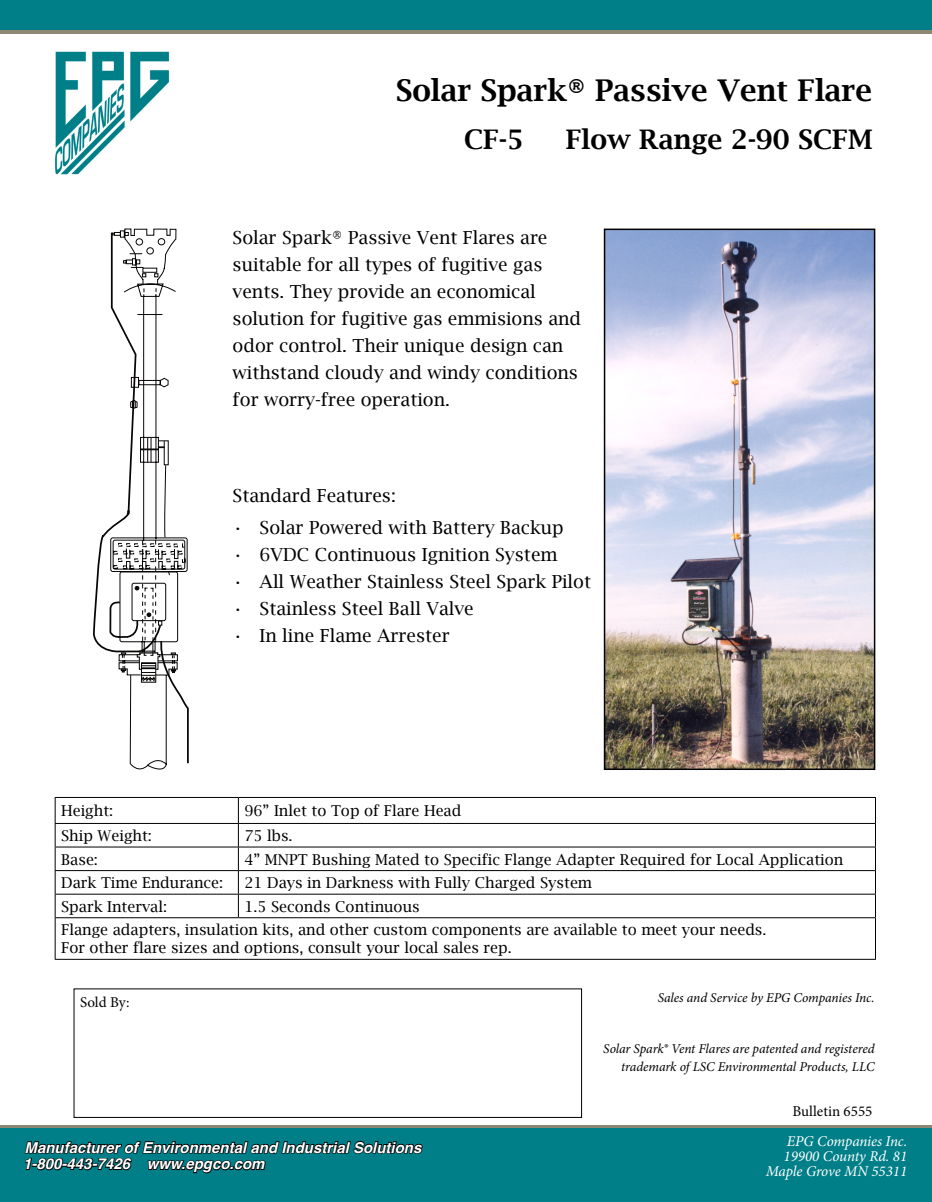
<style>
.page{position:relative;width:932px;height:1202px;background:#fff}
.page>*{position:absolute;margin:0;border:0;box-sizing:border-box;transform-origin:0 0}
.t1{font:600 30px "Lucida Bright";color:#000}
.t2{font:600 27px "Lucida Bright";color:#000}
.t3{font:18px/27px "Lucida Bright";color:#000}
.t4{font:15px "Lucida Bright";color:#000}
.t5{font:italic 700 15px "Helvetica";color:#fff}
.t6{font:italic 15px "Minion Pro";letter-spacing:-.005em;color:#fff}
.t7{font:15px "Minion Pro";color:#000}
.t8{font:italic 13.5px/18px "Minion Pro";letter-spacing:-.01em;color:#000;text-align:right}
</style>
<div class="page">
<img style="left:55px;top:51px;width:114px;height:124px">
<div style="left:0;top:1125px;width:932px;height:77px;background:#8c8673"></div>
<div style="left:0;top:1128px;width:932px;height:74px;background:#007f88"></div>
<div style="left:0;top:0;width:932px;height:34px;background:linear-gradient(to right,#8c8673,#8c8673)"></div>
<div style="left:0;top:0;width:932px;height:29px;background:#007f88"></div>
<hr style="left:55px;top:797px;width:183px;height:1px;background:#000">
<hr style="left:238px;top:797px;width:637px;height:1px;background:#000">
<hr style="left:238px;top:823px;width:637px;height:1px;background:#000">
<hr style="left:238px;top:846px;width:637px;height:1px;background:#000">
<hr style="left:238px;top:870px;width:637px;height:1px;background:#000">
<hr style="left:238px;top:893px;width:637px;height:1px;background:#000">
<svg style="left:24px;top:798px;width:399px;height:376px"></svg>
<svg style="left:875px;top:798px;width:1px;height:119px"></svg>
<hr style="left:55px;top:917px;width:183px;height:1px;background:#000">
<hr style="left:55px;top:918px;width:1px;height:41px;background:#000">
<hr style="left:238px;top:917px;width:637px;height:1px;background:#000">
<hr style="left:875px;top:918px;width:1px;height:41px;background:#000">
<hr style="left:55px;top:959px;width:183px;height:1px;background:#000">
<hr style="left:238px;top:959px;width:637px;height:1px;background:#000">
<img style="left:606px;top:231px;width:266px;height:536px">
<div style="left:603px;top:228px;width:272px;height:542px;border:2px solid #000"></div>
<svg style="left:94px;top:228px;width:95px;height:541px"></svg>
<p class="t1" style="left:395px;top:73px;width:478px">Solar Spark® Passive Vent Flare</p>
<p class="t2" style="left:464px;top:124px;width:61px">CF-5</p>
<p class="t2" style="left:566px;top:124px;width:308px">Flow Range 2-90 SCFM</p>
<p class="t3" style="left:232px;top:224px;width:350px">Solar Spark® Passive Vent Flares are suitable for all types of fugitive gas vents. They provide an economical solution for fugitive gas emmisions and odor control. Their unique design can withstand cloudy and windy conditions for worry-free operation.</p>
<p class="t3" style="left:232px;top:481px;width:165px">Standard Features:</p>
<p class="t3" style="left:232px;top:514px;width:332px">• Solar Powered with Battery Backup</p>
<p class="t3" style="left:232px;top:541px;width:326px">• 6VDC Continuous Ignition System</p>
<p class="t3" style="left:232px;top:568px;width:360px">• All Weather Stainless Steel Spark Pilot</p>
<p class="t3" style="left:232px;top:595px;width:243px">• Stainless Steel Ball Valve</p>
<p class="t3" style="left:232px;top:622px;width:218px">• In line Flame Arrester</p>
<p class="t4" style="left:61px;top:802px;width:54px">Height:</p>
<p class="t4" style="left:244px;top:802px;width:218px">96” Inlet to Top of Flare Head</p>
<p class="t4" style="left:61px;top:827px;width:92px">Ship Weight:</p>
<p class="t4" style="left:244px;top:827px;width:50px">75 lbs.</p>
<p class="t4" style="left:61px;top:850px;width:38px">Base:</p>
<p class="t4" style="left:244px;top:850px;width:600px">4” MNPT Bushing Mated to Specific Flange Adapter Required for Local Application</p>
<p class="t4" style="left:61px;top:874px;width:163px">Dark Time Endurance:</p>
<p class="t4" style="left:244px;top:874px;width:349px">21 Days in Darkness with Fully Charged System</p>
<p class="t4" style="left:61px;top:897px;width:107px">Spark Interval:</p>
<p class="t4" style="left:244px;top:897px;width:177px">1.5 Seconds Continuous</p>
<p class="t4" style="left:61px;top:921px;width:706px">Flange adapters, insulation kits, and other custom components are available to meet your needs.</p>
<p class="t4" style="left:61px;top:939px;width:452px">For other flare sizes and options, consult your local sales rep.</p>
<p class="t7" style="left:80px;top:991px;width:51px">Sold By:</p>
<p class="t8" style="left:657px;top:988px;width:218px">Sales and Service by EPG Companies Inc.</p>
<p class="t8" style="left:603px;top:1039px;width:273px">Solar Spark® Vent Flares are patented and registered trademark of LSC Environmental Products, LLC</p>
<p class="t7" style="left:792px;top:1100px;width:81px">Bulletin 6555</p>
<p class="t5" style="left:25px;top:1135px;width:398px">Manufacturer of Environmental and Industrial Solutions</p>
<p class="t6" style="left:786px;top:1130px;width:122px">EPG Companies Inc.</p>
<p class="t6" style="left:783px;top:1145px;width:125px">19900 County Rd. 81</p>
<p class="t6" style="left:766px;top:1160px;width:143px">Maple Grove MN 55311</p>
<p class="t5" style="left:23px;top:1151px;width:243px">1-800-443-7426 www.epgco.com</p>
</div>
